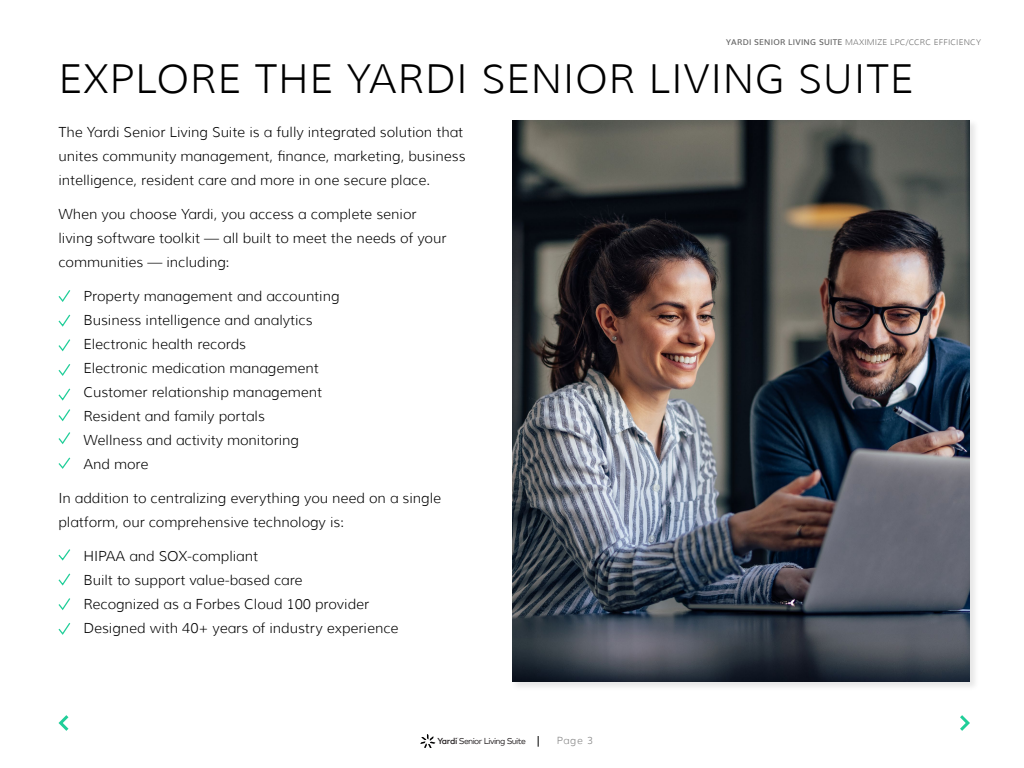
<style>
.page{position:relative;width:1024px;height:768px;background:#fff}
.page>*{position:absolute;margin:0;border:0;box-sizing:border-box;transform-origin:0 0}
.t1{font:300 40px "Muli";letter-spacing:.02em;color:#000}
.t2{font:300 14px/24px "Muli";color:#000}
.t3{font:300 10px "Muli";color:#808080}
.t4{font:8.6px "Mark Offc Pro";letter-spacing:-.075em;color:#231f20}
.t5{font:300 8px "Muli";letter-spacing:.03em;color:#666}
.t6{font:100 3.4px "Mark Offc Pro";color:#231f20}
.s1{font-weight:600}
.s2{font-weight:500}
</style>
<div class="page">
<svg style="left:58px;top:715px;width:11px;height:16px"></svg>
<svg style="left:960px;top:715px;width:10px;height:16px"></svg>
<div style="left:511px;top:119px;width:469px;height:573px;background:#f2f2f2"></div>
<img style="left:512px;top:120px;width:458px;height:562px">
<svg style="left:58px;top:290px;width:13px;height:12px"></svg>
<svg style="left:58px;top:314px;width:13px;height:13px"></svg>
<svg style="left:58px;top:339px;width:13px;height:13px"></svg>
<svg style="left:58px;top:364px;width:13px;height:12px"></svg>
<svg style="left:58px;top:388px;width:13px;height:13px"></svg>
<svg style="left:58px;top:409px;width:13px;height:13px"></svg>
<svg style="left:58px;top:432px;width:13px;height:12px"></svg>
<svg style="left:58px;top:457px;width:13px;height:12px"></svg>
<svg style="left:58px;top:549px;width:13px;height:12px"></svg>
<svg style="left:58px;top:573px;width:13px;height:13px"></svg>
<svg style="left:58px;top:598px;width:13px;height:12px"></svg>
<svg style="left:58px;top:623px;width:13px;height:12px"></svg>
<svg style="left:420px;top:735px;width:15px;height:13px"></svg>
<p class="t5" style="left:726px;top:37px;width:256px"><span class="s1">YARDI SENIOR LIVING SUITE</span> MAXIMIZE LPC/CCRC EFFICIENCY</p>
<h1 class="t1" style="left:58px;top:54px;width:857px">EXPLORE THE YARDI SENIOR LIVING SUITE</h1>
<p class="t2" style="left:58px;top:120px;width:409px">The Yardi Senior Living Suite is a fully integrated solution that unites community management, finance, marketing, business intelligence, resident care and more in one secure place.</p>
<p class="t2" style="left:58px;top:202px;width:389px">When you choose Yardi, you access a complete senior living software toolkit — all built to meet the needs of your communities — including:</p>
<p class="t2" style="left:84px;top:284px;width:258px">Property management and accounting<br>Business intelligence and analytics<br>Electronic health records<br>Electronic medication management<br>Customer relationship management<br>Resident and family portals<br>Wellness and activity monitoring<br>And more</p>
<p class="t2" style="left:58px;top:486px;width:384px">In addition to centralizing everything you need on a single platform, our comprehensive technology is:</p>
<p class="t2" style="left:84px;top:544px;width:317px">HIPAA and SOX-compliant<br>Built to support value-based care<br>Recognized as a Forbes Cloud 100 provider Designed with 40+ years of industry experience</p>
<p class="t4" style="left:438px;top:734px;width:90px"><span class="s2">Yardi</span> Senior Living Suite</p>
<p class="t3" style="left:557px;top:735px;width:37px">Page 3</p>
<p class="t6" style="left:457px;top:737px;width:3px">®</p>
</div>
